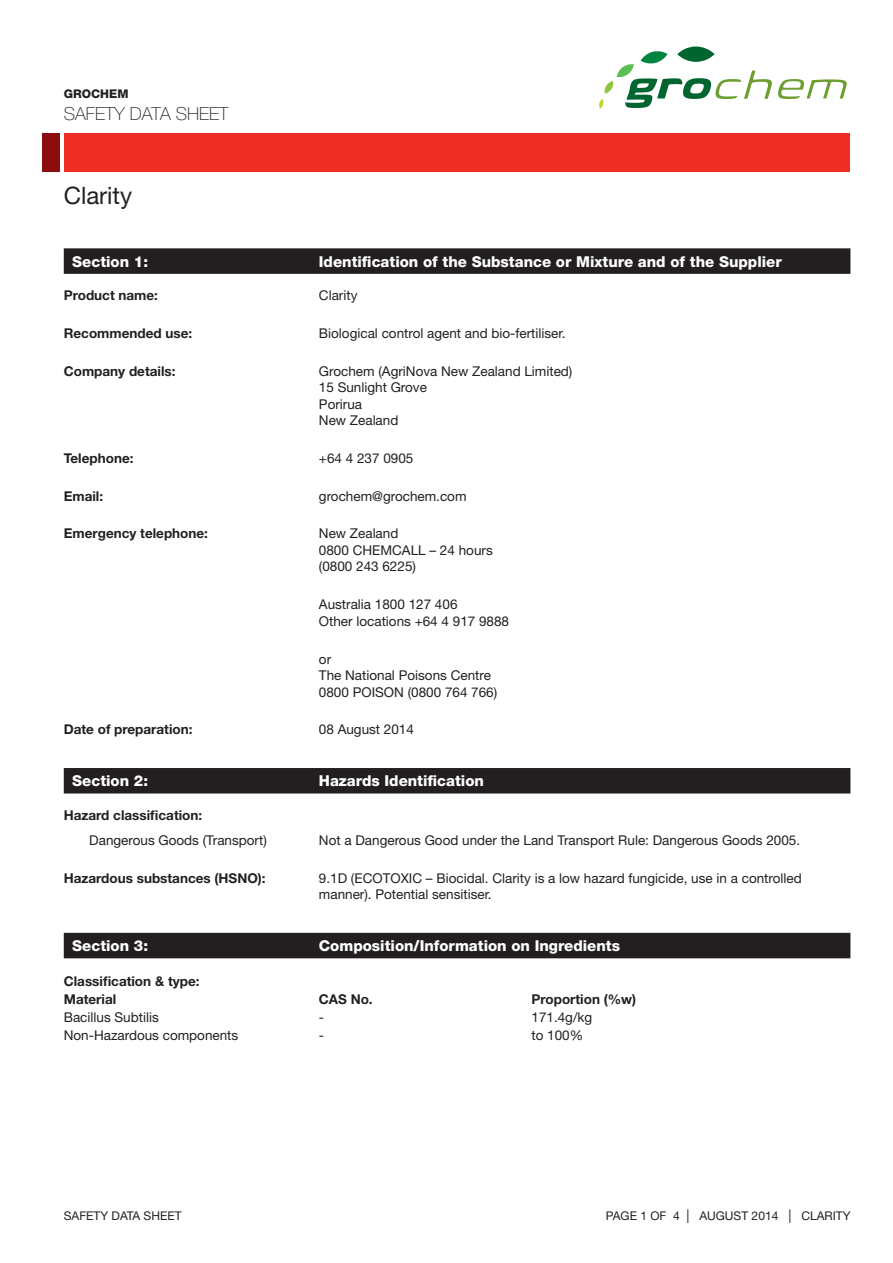
<style>
.page{position:relative;width:893px;height:1263px;background:#fff}
.page>*{position:absolute;margin:0;border:0;box-sizing:border-box;transform-origin:0 0}
.t1{font:24px "Helvetica Neue";color:#231f20}
.t2{font:100 18px "Helvetica Neue";color:#231f20}
.t3{font:800 15px "Helvetica Neue";color:#fff}
.t4{font:13.5px/16.5px "Helvetica Neue";color:#231f20}
.t5{font:700 13.5px/18px "Helvetica Neue";color:#231f20}
.t6{font:12px "Helvetica Neue";color:#231f20}
.t7{font:800 12px "Helvetica Neue";color:#231f20}
.s1{font-size:13.5px}
</style>
<div class="page">
<svg style="left:778px;top:79px;width:69px;height:20px"></svg>
<svg style="left:599px;top:46px;width:173px;height:63px"></svg>
<div style="left:64px;top:248px;width:786px;height:26px;background:#231f20"></div>
<div style="left:64px;top:768px;width:786px;height:25px;background:#231f20"></div>
<div style="left:64px;top:933px;width:786px;height:25px;background:#231f20"></div>
<div style="left:43px;top:134px;width:807px;height:38px;background:#ee2e22"></div>
<div style="left:43px;top:134px;width:21px;height:38px;background:#8b0d10"></div>
<hr style="left:61px;top:130px;width:3px;height:45px;background:#fff">
<p class="t7" style="left:64px;top:87px;width:66px">GROCHEM</p>
<h2 class="t2" style="left:64px;top:103px;width:166px">SAFETY DATA SHEET</h2>
<h1 class="t1" style="left:64px;top:181px;width:70px">Clarity</h1>
<p class="t3" style="left:72px;top:252px;width:77px">Section 1:</p>
<p class="t3" style="left:319px;top:252px;width:464px">Identification of the Substance or Mixture and of the Supplier</p>
<p class="t5" style="left:64px;top:286px;width:96px">Product name:</p>
<p class="t4" style="left:319px;top:287px;width:40px">Clarity</p>
<p class="t5" style="left:64px;top:324px;width:130px">Recommended use:</p>
<p class="t4" style="left:319px;top:325px;width:248px">Biological control agent and bio-fertiliser.</p>
<p class="t5" style="left:64px;top:362px;width:113px">Company details:</p>
<p class="t4" style="left:319px;top:362px;width:255px">Grochem (AgriNova New Zealand Limited)<br>15 Sunlight Grove<br>Porirua<br>New Zealand</p>
<p class="t5" style="left:64px;top:449px;width:71px">Telephone:</p>
<p class="t4" style="left:319px;top:450px;width:96px">+64 4 237 0905</p>
<p class="t5" style="left:64px;top:487px;width:41px">Email:</p>
<p class="t4" style="left:319px;top:487px;width:149px">grochem@grochem.com</p>
<p class="t5" style="left:64px;top:524px;width:146px">Emergency telephone:</p>
<p class="t4" style="left:319px;top:525px;width:175px">New Zealand<br>0800 CHEMCALL – 24 hours (0800 243 6225)</p>
<p class="t4" style="left:319px;top:596px;width:192px">Australia 1800 127 406<br>Other locations +64 4 917 9888</p>
<p class="t4" style="left:319px;top:650px;width:180px">or<br>The National Poisons Centre<br>0800 POISON (0800 764 766)</p>
<p class="t5" style="left:64px;top:720px;width:130px">Date of preparation:</p>
<p class="t4" style="left:319px;top:721px;width:97px">08 August 2014</p>
<p class="t3" style="left:72px;top:772px;width:77px">Section 2:</p>
<p class="t3" style="left:319px;top:772px;width:167px">Hazards Identification</p>
<p class="t5" style="left:64px;top:806px;width:140px">Hazard classification:</p>
<p class="t4" style="left:89px;top:831px;width:179px">Dangerous Goods (Transport)</p>
<p class="t4" style="left:319px;top:831px;width:483px">Not a Dangerous Good under the Land Transport Rule: Dangerous Goods 2005.</p>
<p class="t5" style="left:64px;top:868px;width:203px">Hazardous substances (HSNO):</p>
<p class="t4" style="left:319px;top:869px;width:484px">9.1D (ECOTOXIC – Biocidal. Clarity is a low hazard fungicide, use in a controlled manner). Potential sensitiser.</p>
<p class="t3" style="left:72px;top:937px;width:77px">Section 3:</p>
<p class="t3" style="left:319px;top:937px;width:303px">Composition/Information on Ingredients</p>
<p class="t5" style="left:64px;top:972px;width:137px">Classification &amp; type:<br>Material</p>
<p class="t5" style="left:319px;top:990px;width:55px">CAS No.</p>
<p class="t5" style="left:532px;top:990px;width:106px">Proportion (%w)</p>
<p class="t4" style="left:64px;top:1009px;width:96px">Bacillus Subtilis</p>
<p class="t4" style="left:319px;top:1009px;width:7px">-</p>
<p class="t4" style="left:532px;top:1009px;width:62px">171.4g/kg</p>
<p class="t4" style="left:64px;top:1027px;width:176px">Non-Hazardous components</p>
<p class="t4" style="left:319px;top:1027px;width:7px">-</p>
<p class="t4" style="left:532px;top:1027px;width:53px">to 100%</p>
<p class="t6" style="left:64px;top:1209px;width:119px">SAFETY DATA SHEET</p>
<p class="t6" style="left:606px;top:1209px;width:246px">PAGE 1 OF 4 <span class="s1">|</span> AUGUST 2014 <span class="s1">|</span> CLARITY</p>
</div>
